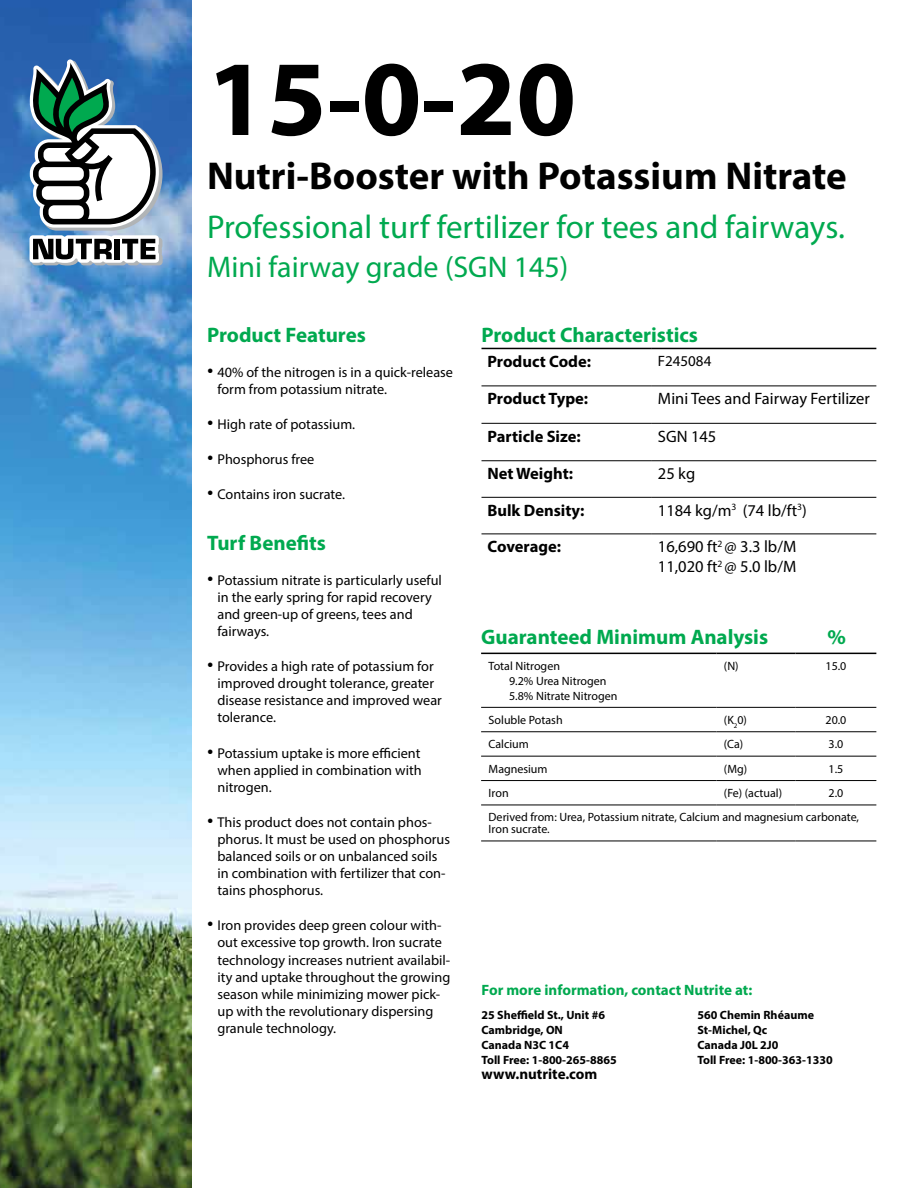
<style>
.page{position:relative;width:918px;height:1188px;background:#fff}
.page>*{position:absolute;margin:0;border:0;box-sizing:border-box;transform-origin:0 0}
.t1{font:700 108px "Myriad Pro";color:#000}
.t2{font:700 39px "Myriad Pro";color:#000}
.t3{font:33px "Myriad Pro";color:#00a94f}
.t4{font:30px "Myriad Pro";color:#00a94f}
.t5{font:700 21px "Myriad Pro";color:#00a94f}
.t6{font:16.5px/19.8px "Myriad Pro";color:#000}
.t7{font:700 16.5px "Myriad Pro";color:#000}
.t8{font:700 15px "Myriad Pro";color:#00a94f}
.t9{font:700 15px "Myriad Pro";color:#000}
.t10{font:15px "Myriad Pro";color:#000}
.t11{font:14.25px/17.1px "Myriad Pro";color:#000}
.t12{font:12px/15px "Myriad Pro";color:#000}
.t13{font:700 12px "Myriad Pro";color:#000}
.s1{font-family:"Calisto";font-size:18px}
</style>
<div class="page">
<img style="left:0;top:0;width:191px;height:1188px">
<svg style="left:30px;top:59px;width:133px;height:207px"></svg>
<hr style="left:481px;top:653px;width:235px;height:1px;background:#000">
<hr style="left:716px;top:653px;width:80px;height:1px;background:#000">
<hr style="left:796px;top:653px;width:80px;height:1px;background:#000">
<hr style="left:481px;top:707px;width:235px;height:1px;background:#000">
<hr style="left:716px;top:707px;width:80px;height:1px;background:#000">
<hr style="left:796px;top:707px;width:80px;height:1px;background:#000">
<hr style="left:481px;top:731px;width:235px;height:1px;background:#000">
<hr style="left:716px;top:731px;width:80px;height:1px;background:#000">
<hr style="left:796px;top:731px;width:80px;height:1px;background:#000">
<hr style="left:481px;top:756px;width:235px;height:1px;background:#000">
<hr style="left:716px;top:756px;width:80px;height:1px;background:#000">
<hr style="left:796px;top:756px;width:80px;height:1px;background:#000">
<hr style="left:481px;top:780px;width:235px;height:1px;background:#000">
<hr style="left:716px;top:780px;width:80px;height:1px;background:#000">
<hr style="left:796px;top:780px;width:80px;height:1px;background:#000">
<hr style="left:481px;top:805px;width:235px;height:1px;background:#000">
<hr style="left:716px;top:805px;width:80px;height:1px;background:#000">
<hr style="left:796px;top:805px;width:80px;height:1px;background:#000">
<hr style="left:481px;top:841px;width:235px;height:1px;background:#000">
<hr style="left:716px;top:841px;width:80px;height:1px;background:#000">
<hr style="left:796px;top:841px;width:80px;height:1px;background:#000">
<hr style="left:482px;top:497px;width:170px;height:1px;background:#000">
<hr style="left:652px;top:497px;width:224px;height:1px;background:#000">
<hr style="left:482px;top:534px;width:170px;height:1px;background:#000">
<hr style="left:652px;top:534px;width:224px;height:1px;background:#000">
<hr style="left:482px;top:423px;width:170px;height:1px;background:#000">
<hr style="left:652px;top:423px;width:224px;height:1px;background:#000">
<hr style="left:482px;top:460px;width:170px;height:1px;background:#000">
<hr style="left:652px;top:460px;width:224px;height:1px;background:#000">
<hr style="left:482px;top:348px;width:170px;height:1px;background:#000">
<hr style="left:652px;top:348px;width:224px;height:1px;background:#000">
<hr style="left:482px;top:386px;width:170px;height:1px;background:#000">
<hr style="left:652px;top:386px;width:224px;height:1px;background:#000">
<h1 class="t1" style="left:207px;top:28px;width:371px">15-0-20</h1>
<h2 class="t2" style="left:207px;top:150px;width:641px">Nutri-Booster with Potassium Nitrate</h2>
<h3 class="t3" style="left:207px;top:207px;width:639px">Professional turf fertilizer for tees and fairways.</h3>
<h3 class="t4" style="left:207px;top:249px;width:363px">Mini fairway grade (SGN 145)</h3>
<h3 class="t5" style="left:207px;top:321px;width:161px">Product Features</h3>
<p class="t11" style="left:218px;top:363px;width:237px;text-indent:-10px"><span class="s1">•</span> 40% of the nitrogen is in a quick-release form from potassium nitrate.</p>
<p class="t11" style="left:207px;top:415px;width:150px"><span class="s1">•</span> High rate of potassium.</p>
<p class="t11" style="left:207px;top:451px;width:109px"><span class="s1">•</span> Phosphorus free</p>
<p class="t11" style="left:207px;top:486px;width:140px"><span class="s1">•</span> Contains iron sucrate.</p>
<h3 class="t5" style="left:207px;top:529px;width:121px">Turf Benefits</h3>
<p class="t11" style="left:218px;top:571px;width:226px;text-indent:-10px"><span class="s1">•</span> Potassium nitrate is particularly useful in the early spring for rapid recovery and green-up of greens, tees and fairways.</p>
<p class="t11" style="left:218px;top:658px;width:226px;text-indent:-10px"><span class="s1">•</span> Provides a high rate of potassium for improved drought tolerance, greater disease resistance and improved wear tolerance.</p>
<p class="t11" style="left:218px;top:744px;width:206px;text-align:justify;text-indent:-10px"><span class="s1">•</span> Potassium uptake is more efficient when applied in combination with nitrogen.</p>
<p class="t11" style="left:218px;top:813px;width:234px;text-indent:-10px"><span class="s1">•</span> This product does not contain phos&shy;phorus. It must be used on phosphorus balanced soils or on unbalanced soils in combination with fertilizer that con&shy;tains phosphorus.</p>
<p class="t11" style="left:218px;top:917px;width:234px;text-indent:-10px"><span class="s1">•</span> Iron provides deep green colour with&shy;out excessive top growth. Iron sucrate technology increases nutrient availabil&shy;ity and uptake throughout the growing season while minimizing mower pick&shy;up with the revolutionary dispersing granule technology.</p>
<h3 class="t5" style="left:482px;top:321px;width:218px">Product Characteristics</h3>
<p class="t7" style="left:488px;top:351px;width:105px">Product Code:</p>
<p class="t10" style="left:658px;top:351px;width:55px">F245084</p>
<p class="t7" style="left:488px;top:388px;width:102px">Product Type:</p>
<p class="t6" style="left:658px;top:389px;width:214px">Mini Tees and Fairway Fertilizer</p>
<p class="t7" style="left:488px;top:425px;width:95px">Particle Size:</p>
<p class="t6" style="left:658px;top:426px;width:60px">SGN 145</p>
<p class="t7" style="left:488px;top:463px;width:87px">Net Weight:</p>
<p class="t6" style="left:658px;top:463px;width:39px">25 kg</p>
<p class="t7" style="left:488px;top:499px;width:99px">Bulk Density:</p>
<p class="t6" style="left:658px;top:500px;width:150px">1184 kg/m<sup>3</sup> (74 lb/ft<sup>3</sup>)</p>
<p class="t7" style="left:487px;top:536px;width:75px">Coverage:</p>
<p class="t6" style="left:658px;top:537px;width:140px">16,690 ft<sup>2</sup> @ 3.3 lb/M<br>11,020 ft<sup>2</sup> @ 5.0 lb/M</p>
<h3 class="t5" style="left:481px;top:623px;width:289px">Guaranteed Minimum Analysis</h3>
<h3 class="t5" style="left:828px;top:623px;width:20px">%</h3>
<p class="t12" style="left:509px;top:658px;width:110px;text-indent:-21px">Total Nitrogen<br>9.2% Urea Nitrogen<br>5.8% Nitrate Nitrogen</p>
<p class="t12" style="left:724px;top:658px;width:16px">(N)</p>
<p class="t12" style="left:826px;top:658px;width:22px">15.0</p>
<p class="t12" style="left:489px;top:712px;width:76px">Soluble Potash</p>
<p class="t12" style="left:724px;top:712px;width:25px">(K<sub>2</sub>0)</p>
<p class="t12" style="left:826px;top:712px;width:22px">20.0</p>
<p class="t12" style="left:489px;top:737px;width:42px">Calcium</p>
<p class="t12" style="left:724px;top:737px;width:21px">(Ca)</p>
<p class="t12" style="left:829px;top:737px;width:16px">3.0</p>
<p class="t12" style="left:489px;top:761px;width:60px">Magnesium</p>
<p class="t12" style="left:724px;top:761px;width:25px">(Mg)</p>
<p class="t12" style="left:829px;top:761px;width:16px">1.5</p>
<p class="t12" style="left:489px;top:785px;width:22px">Iron</p>
<p class="t12" style="left:724px;top:785px;width:60px">(Fe) (actual)</p>
<p class="t12" style="left:489px;top:781px;width:372px;line-height:24.5px;text-indent:340px">2.0<br>Derived from: Urea, Potassium nitrate, Calcium and magnesium carbonate,</p>
<p class="t12" style="left:489px;top:822px;width:63px">Iron sucrate.</p>
<p class="t8" style="left:482px;top:980px;width:272px">For more information, contact Nutrite at:</p>
<p class="t13" style="left:482px;top:1007px;width:125px">25 Sheffield St., Unit #6</p>
<p class="t13" style="left:698px;top:1007px;width:118px">560 Chemin Rhéaume</p>
<p class="t13" style="left:482px;top:1022px;width:83px">Cambridge, ON</p>
<p class="t13" style="left:698px;top:1022px;width:71px">St-Michel, Qc</p>
<p class="t13" style="left:482px;top:1037px;width:89px">Canada N3C 1C4</p>
<p class="t13" style="left:698px;top:1037px;width:83px">Canada J0L 2J0</p>
<p class="t13" style="left:482px;top:1052px;width:137px">Toll Free: 1-800-265-8865</p>
<p class="t13" style="left:698px;top:1052px;width:137px">Toll Free: 1-800-363-1330</p>
<p class="t9" style="left:482px;top:1064px;width:117px">www.nutrite.com</p>
</div>
